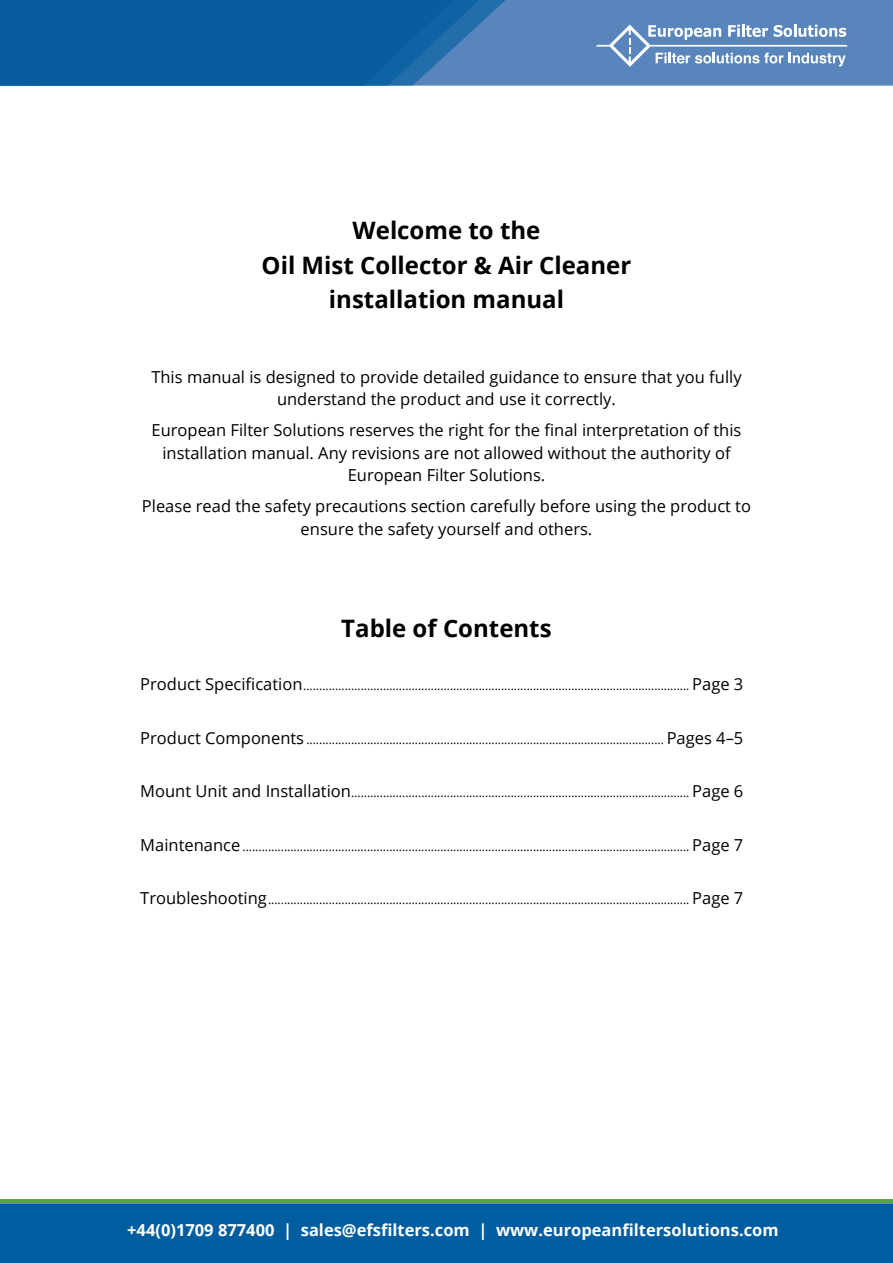
<style>
.page{position:relative;width:893px;height:1263px;background:#fff}
.page>*{position:absolute;margin:0;border:0;box-sizing:border-box;transform-origin:0 0}
.t1{font:700 24px/34.5px "Open Sans";color:#000;text-align:center}
.t2{font:16.5px/22.5px "Open Sans";color:#000;text-align:center}
.t3{font:700 16.5px "Open Sans";color:#fff}
.t4{font:12px "Open Sans";color:#000}
.s1{font-size:16.5px}
</style>
<div class="page">
<div style="left:590px;top:0;width:303px;height:86px;background:#5785bc"></div>
<svg style="left:0;top:0;width:590px;height:86px;fill:#075d9f"></svg>
<svg style="left:596px;top:25px;width:252px;height:42px"></svg>
<div style="left:0;top:1203px;width:893px;height:60px;background:#005d9f"></div>
<hr style="left:0;top:1199px;width:893px;height:4px;background:#5ba145">
<h1 class="t1" style="left:262px;top:213px;width:371px">Welcome to the<br>Oil Mist Collector &amp; Air Cleaner installation manual</h1>
<h2 class="t2" style="left:151px;top:365px;width:592px">This manual is designed to provide detailed guidance to ensure that you fully understand the product and use it correctly.</h2>
<h2 class="t2" style="left:152px;top:418px;width:591px">European Filter Solutions reserves the right for the final interpretation of this installation manual. Any revisions are not allowed without the authority of<br>European Filter Solutions.</h2>
<h2 class="t2" style="left:142px;top:494px;width:611px">Please read the safety precautions section carefully before using the product to ensure the safety yourself and others.</h2>
<h1 class="t1" style="left:341px;top:610px;width:212px">Table of Contents</h1>
<p class="t4" style="left:140px;top:677px;width:605px"><span class="s1">Product Specification</span>......................................................................................................................... <span class="s1">Page 3</span></p>
<p class="t4" style="left:140px;top:731px;width:605px"><span class="s1">Product Components</span> ................................................................................................................ <span class="s1">Pages 4–5</span></p>
<p class="t4" style="left:140px;top:784px;width:605px"><span class="s1">Mount Unit and Installation</span>.......................................................................................................... <span class="s1">Page 6</span></p>
<p class="t4" style="left:140px;top:838px;width:605px"><span class="s1">Maintenance</span> ............................................................................................................................................ <span class="s1">Page 7</span></p>
<p class="t4" style="left:140px;top:891px;width:605px"><span class="s1">Troubleshooting</span>.................................................................................................................................... <span class="s1">Page 7</span></p>
<h2 class="t3" style="left:127px;top:1218px;width:653px">+44(0)1709 877400 | sales@efsfilters.com | www.europeanfiltersolutions.com</h2>
</div>
